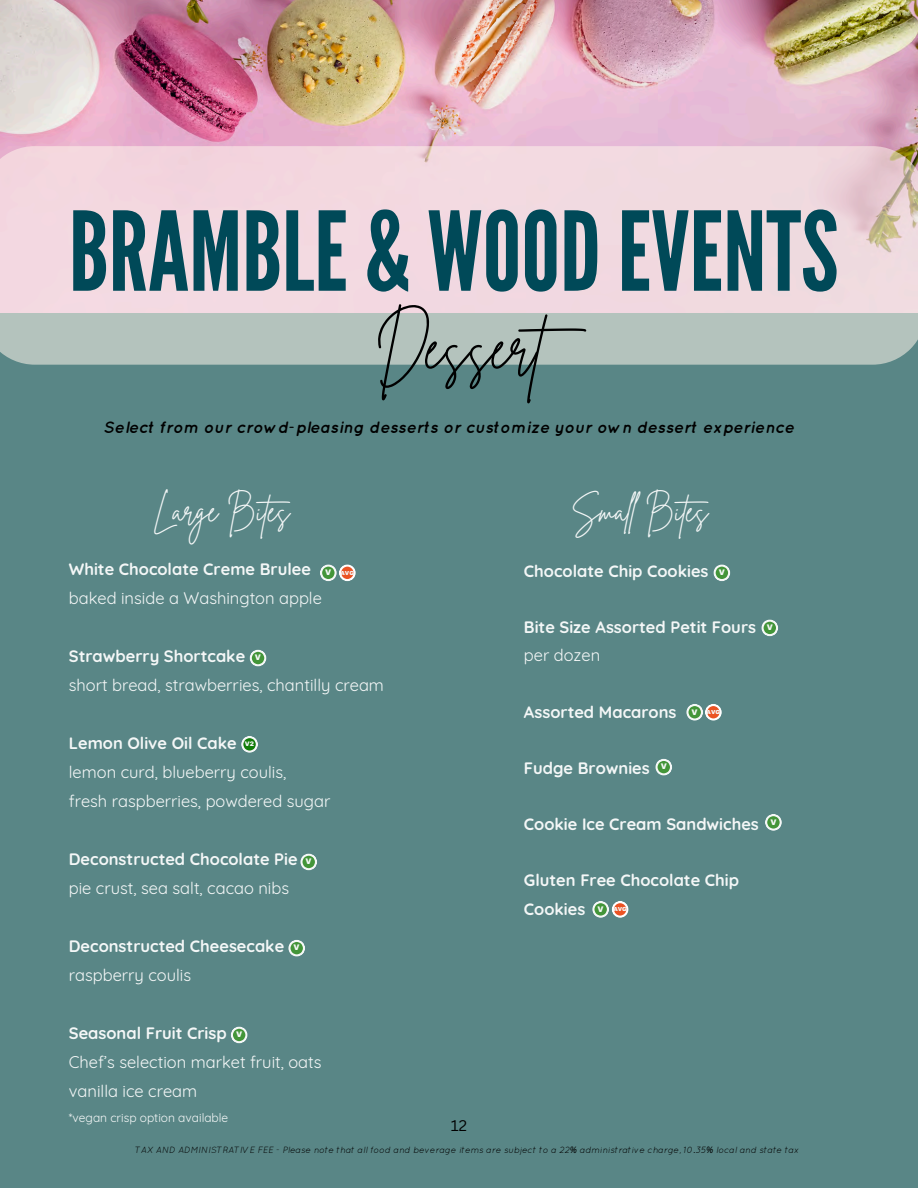
<style>
.page{position:relative;width:918px;height:1188px;background:#598686}
.page>*{position:absolute;margin:0;border:0;box-sizing:border-box;transform-origin:0 0}
.t1{font:109.5px "League Gothic";color:#004958}
.t2{font:60.6px "Brittany Signature";color:#000}
.t3{font:30.3px "Brittany Signature";color:#f4f7f7}
.t4{font:16.5px/29px "Quicksand";color:#f4f7f7}
.t5{font:700 16.5px/28.2px "Quicksand";color:#f4f7f7}
.t6{font:italic 700 16.5px "Quicksand";color:#000}
.t7{font:15px "Canva Sans";color:#000}
.t8{font:12px "Quicksand";color:#f4f7f7}
.t9{font:italic 9px "Quicksand";color:#000}
.t10{font:900 7.95px "Archivo";color:#f4f7f7}
.t11{font:900 6.45px "Archivo";color:#f4f7f7}
.t12{font:900 5.7px "Archivo";color:#f4f7f7}
.s1{font-weight:700}
.s2{font-weight:400}
.s3{font-family:"Noto Sans"}
</style>
<div class="page">
<img style="left:0;top:0;width:918px;height:146px">
<svg style="left:0;top:146px;width:918px;height:219px;background:#e2d2d6"></svg>
<svg style="left:713px;top:564px;width:17px;height:17px"></svg>
<svg style="left:761px;top:619px;width:17px;height:17px"></svg>
<svg style="left:655px;top:759px;width:17px;height:17px"></svg>
<svg style="left:765px;top:814px;width:17px;height:17px"></svg>
<svg style="left:250px;top:650px;width:17px;height:17px"></svg>
<svg style="left:300px;top:853px;width:17px;height:17px"></svg>
<svg style="left:288px;top:940px;width:17px;height:17px"></svg>
<svg style="left:231px;top:1026px;width:17px;height:17px"></svg>
<svg style="left:241px;top:736px;width:17px;height:17px"></svg>
<svg style="left:320px;top:564px;width:36px;height:17px"></svg>
<svg style="left:686px;top:704px;width:36px;height:17px"></svg>
<svg style="left:592px;top:901px;width:37px;height:17px"></svg>
<p class="t1" style="left:69px;top:188px;width:771px">BRAMBLE &amp; WOOD EVENTS</p>
<h1 class="t2" style="left:375px;top:308px;width:229px">Dessert</h1>
<p class="t6" style="left:104px;top:417px;width:692px">Select from our crowd-pleasing desserts or customize your own dessert experience</p>
<h2 class="t3" style="left:153px;top:491px;width:147px">Large Bites</h2>
<h4 class="t4" style="left:69px;top:555px;width:255px"><span class="s1">White Chocolate Creme Brulee </span>baked inside a Washington apple</h4>
<h5 class="t3" style="left:572px;top:491px;width:147px">Small Bites</h5>
<h5 class="t5" style="left:524px;top:557px;width:186px">Chocolate Chip Cookies</h5>
<p class="t10" style="left:325px;top:568px;width:8px">V</p>
<p class="t10" style="left:719px;top:568px;width:8px">V</p>
<h4 class="t12" style="left:341px;top:569px;width:15px">AVG</h4>
<h3 class="t4" style="left:69px;top:642px;width:317px"><span class="s1">Strawberry Shortcake<br></span>short bread, strawberries, chantilly cream</h3>
<p class="t10" style="left:255px;top:653px;width:8px">V</p>
<h3 class="t4" style="left:69px;top:729px;width:263px"><span class="s1">Lemon Olive Oil Cake<br></span>lemon curd, blueberry coulis,<br>fresh raspberries, powdered sugar</h3>
<h5 class="t11" style="left:245px;top:741px;width:11px">V2</h5>
<h5 class="t5" style="left:524px;top:613px;width:234px">Bite Size Assorted Petit Fours <span class="s2">per dozen</span></h5>
<p class="t5" style="left:524px;top:697px;width:154px">Assorted Macarons</p>
<p class="t10" style="left:692px;top:708px;width:8px">V</p>
<h4 class="t12" style="left:707px;top:709px;width:15px">AVG</h4>
<p class="t5" style="left:524px;top:754px;width:127px">Fudge Brownies</p>
<p class="t10" style="left:661px;top:762px;width:8px">V</p>
<p class="t5" style="left:524px;top:810px;width:236px">Cookie Ice Cream Sandwiches</p>
<p class="t10" style="left:767px;top:623px;width:8px">V</p>
<p class="t10" style="left:770px;top:818px;width:8px">V</p>
<h5 class="t4" style="left:69px;top:845px;width:230px"><span class="s1">Deconstructed Chocolate Pie </span>pie crust, sea salt, cacao nibs</h5>
<p class="t10" style="left:306px;top:857px;width:8px">V</p>
<p class="t5" style="left:524px;top:866px;width:217px">Gluten Free Chocolate Chip<br>Cookies</p>
<h4 class="t10" style="left:598px;top:905px;width:8px">V</h4>
<h4 class="t12" style="left:613px;top:906px;width:15px">AVG</h4>
<h5 class="t5" style="left:69px;top:932px;width:217px;line-height:29px">Deconstructed Cheesecake <span class="s2">raspberry coulis</span></h5>
<p class="t10" style="left:294px;top:944px;width:8px">V</p>
<h5 class="t4" style="left:69px;top:1019px;width:254px"><span class="s1">Seasonal Fruit Crisp<br></span>Chef’s selection market fruit, oats vanilla ice cream</h5>
<h5 class="t8" style="left:69px;top:1110px;width:161px">*vegan crisp option available</h5>
<h4 class="t10" style="left:236px;top:1030px;width:8px">V</h4>
<p class="t7" style="left:451px;top:1115px;width:18px">12</p>
<p class="t9" style="left:135px;top:1144px;width:665px">TAX AND ADMINISTRATIVE FEE - Please note that all food and beverage items are subject to a 22<span class="s3">%</span> administrative charge, 10.35<span class="s3">%</span> local and state tax</p>
</div>
